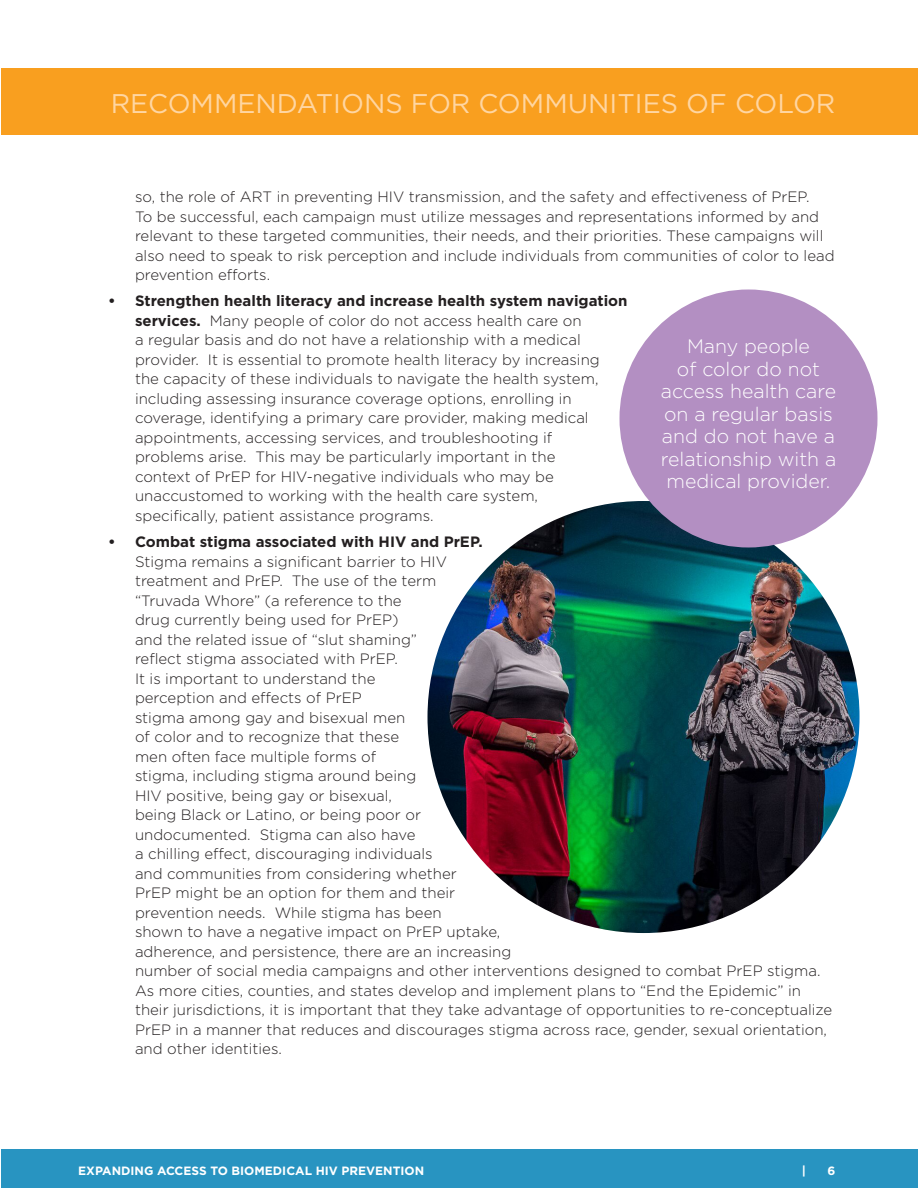
<style>
.page{position:relative;width:918px;height:1188px;background:#fff}
.page>*{position:absolute;margin:0;border:0;box-sizing:border-box;transform-origin:0 0}
.t1{font:27px "Gotham";color:#ffd6a2}
.t2{font:300 19.5px/22.5px "Gotham";color:#fff;text-align:center}
.t3{font:300 15px/19.5px "Gotham";color:#231f20}
.t4{font:700 15px "Gotham";color:#231f20}
.t5{font:700 12px "Gotham";color:#fff}
.s1{font-weight:700}
</style>
<div class="page">
<div style="left:2px;top:1150px;width:916px;height:38px;background:#2894c1"></div>
<div style="left:2px;top:68px;width:916px;height:67px;background:#f99f1f"></div>
<img style="left:428px;top:501px;width:432px;height:432px;border-radius:216px">
<div style="left:620px;top:290px;width:258px;height:258px;background:#b38fc2;border-radius:50%"></div>
<h1 class="t1" style="left:111px;top:86px;width:60px">RECOMM</h1>
<h1 class="t1" style="left:238px;top:86px;width:37px">ENDATIONS</h1>
<h1 class="t1" style="left:411px;top:86px;width:91px">FOR COMM</h1>
<h1 class="t1" style="left:568px;top:86px;width:34px">UNITI</h1>
<h1 class="t1" style="left:643px;top:86px;width:113px">ES OF COLOR</h1>
<p class="t3" style="left:135px;top:187px;width:701px">so, the role of ART in preventing HIV transmission, and the safety and effectiveness of PrEP.<br>To be successful, each campaign must utilize messages and representations informed by and relevant to these targeted communities, their needs, and their priorities. These campaigns will also need to speak to risk perception and include individuals from communities of color to lead prevention efforts.</p>
<p class="t3" style="left:135px;top:291px;width:494px;text-indent:-27px"><span class="s1">• Strengthen health literacy and increase health system navigation services.</span> Many people of color do not access health care on<br>a regular basis and do not have a relationship with a medical provider. It is essential to promote health literacy by increasing<br>the capacity of these individuals to navigate the health system, including assessing insurance coverage options, enrolling in coverage, identifying a primary care provider, making medical appointments, accessing services, and troubleshooting if<br>problems arise. This may be particularly important in the<br>context of PrEP for HIV-negative individuals who may be unaccustomed to working with the health care system,<br>specifically, patient assistance programs.</p>
<p class="t4" style="left:108px;top:532px;width:376px">• Combat stigma associated with HIV and PrEP.</p>
<p class="t3" style="left:135px;top:551px;width:699px">Stigma remains a significant barrier to HIV<br>treatment and PrEP. The use of the term<br>“Truvada Whore” (a reference to the<br>drug currently being used for PrEP)<br>and the related issue of “slut shaming”<br>reflect stigma associated with PrEP.<br>It is important to understand the<br>perception and effects of PrEP<br>stigma among gay and bisexual men<br>of color and to recognize that these<br>men often face multiple forms of<br>stigma, including stigma around being<br>HIV positive, being gay or bisexual,<br>being Black or Latino, or being poor or<br>undocumented. Stigma can also have<br>a chilling effect, discouraging individuals<br>and communities from considering whether<br>PrEP might be an option for them and their<br>prevention needs. While stigma has been<br>shown to have a negative impact on PrEP uptake,<br>adherence, and persistence, there are an increasing<br>number of social media campaigns and other interventions designed to combat PrEP stigma.<br>As more cities, counties, and states develop and implement plans to “End the Epidemic” in their jurisdictions, it is important that they take advantage of opportunities to re-conceptualize PrEP in a manner that reduces and discourages stigma across race, gender, sexual orientation, and other identities.</p>
<h2 class="t2" style="left:661px;top:334px;width:177px">Many people<br>of color do not access health care on a regular basis and do not have a relationship with a medical provider.</h2>
<p class="t5" style="left:78px;top:1163px;width:97px">Expanding Access</p>
<p class="t5" style="left:210px;top:1163px;width:157px">to Biomedical HIV Preve</p>
<p class="t5" style="left:383px;top:1163px;width:42px">ntion</p>
<p class="t5" style="left:802px;top:1163px;width:6px">|</p>
<p class="t5" style="left:828px;top:1163px;width:9px">6</p>
</div>
